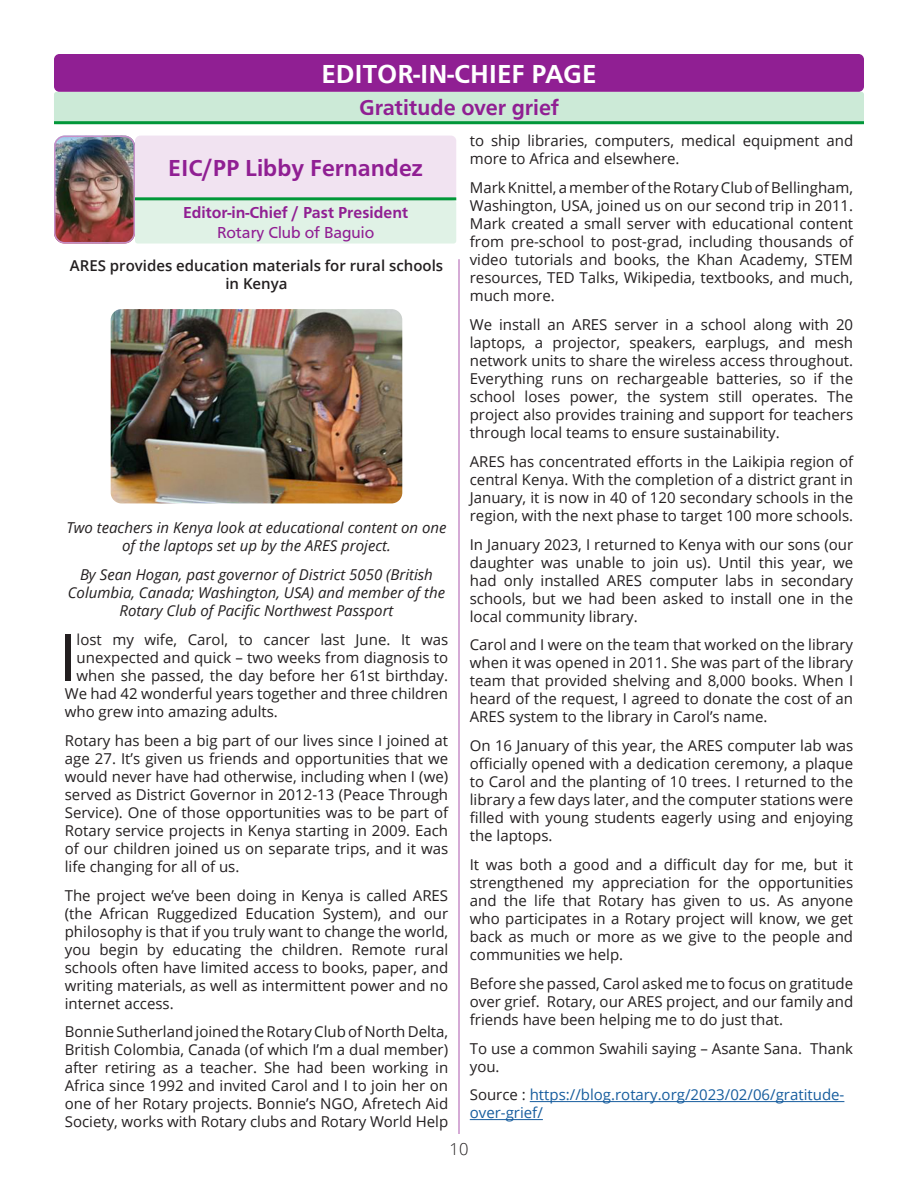
<style>
.page{position:relative;width:918px;height:1188px;background:#fff}
.page>*{position:absolute;margin:0;border:0;box-sizing:border-box;transform-origin:0 0}
.t1{font:65.4px "Open Sans";color:#231f20}
.t2{font:700 27px "Carto Gothic Std";color:#fff}
.t3{font:700 24px "Carto Gothic Std";color:#901f93}
.t4{font:700 22.5px "Carto Gothic Std";color:#901f93}
.t5{font:700 16.5px "Carto Gothic Std";color:#901f93}
.t6{font:16.5px "Carto Gothic Std";color:#901f93}
.t7{font:300 16.5px "Open Sans";color:#231f20}
.t8{font:15px/18px "Open Sans";color:#231f20;text-align:justify}
.t9{font:italic 15px/18px "Open Sans";color:#231f20;text-align:center}
.t10{font:15px/18px "Open Sans";color:#175d9e}
.t11{font:600 15px/18px "Open Sans";color:#231f20;text-align:center}
.s1{color:#231f20}
</style>
<div class="page">
<div style="left:54px;top:92px;width:810px;height:32px;background:#ccead7;border-radius:3px"></div>
<hr style="left:54px;top:121px;width:810px;height:3px;background:#019739">
<div style="left:54px;top:54px;width:810px;height:38px;background:#901f93;border-radius:5px"></div>
<div style="left:135px;top:136px;width:321px;height:64px;background:#f1e3f1;border-radius:5px"></div>
<div style="left:135px;top:200px;width:321px;height:44px;background:#e0f2e6;border-radius:3px"></div>
<hr style="left:135px;top:197px;width:321px;height:3px;background:#019739">
<img style="left:54px;top:136px;width:81px;height:105px">
<div style="left:54px;top:136px;width:81px;height:108px;border:2px solid #c78fc9;border-radius:10px"></div>
<hr style="left:530px;top:1101px;width:314px;height:1px;background:#175d9e">
<hr style="left:470px;top:1119px;width:73px;height:1px;background:#175d9e">
<hr style="left:458px;top:259px;width:2px;height:875px;background:#901f93">
<img style="left:111px;top:309px;width:291px;height:194px">
<p class="t2" style="left:326px;top:58px;width:267px">SECRETARY’S REPORT</p>
<p class="t2" style="left:321px;top:58px;width:277px">EDITOR-IN-CHIEF PAGE</p>
<p class="t4" style="left:359px;top:94px;width:201px">Gratitude over grief</p>
<p class="t3" style="left:168px;top:154px;width:256px">EIC/PP Libby Fernandez</p>
<p class="t5" style="left:183px;top:203px;width:226px">Editor-in-Chief / Past President</p>
<p class="t6" style="left:217px;top:223px;width:159px">Rotary Club of Baguio</p>
<p class="t11" style="left:70px;top:256px;width:375px">ARES provides education materials for rural schools in Kenya</p>
<p class="t9" style="left:66px;top:519px;width:382px">Two teachers in Kenya look at educational content on one of the laptops set up by the ARES project.</p>
<p class="t9" style="left:68px;top:565px;width:379px">By Sean Hogan, past governor of District 5050 (British<br>Columbia, Canada; Washington, USA) and member of the<br>Rotary Club of Pacific Northwest Passport</p>
<p class="t1" style="left:58px;top:613px;width:20px">I</p>
<p class="t8" style="left:77px;top:630px;width:373px">lost my wife, Carol, to cancer last June. It was</p>
<p class="t8" style="left:77px;top:648px;width:373px">unexpected and quick – two weeks from diagnosis to</p>
<p class="t8" style="left:77px;top:666px;width:373px">when she passed, the day before her 61st birthday.</p>
<p class="t8" style="left:65px;top:684px;width:385px">We had 42 wonderful years together and three children</p>
<p class="t8" style="left:65px;top:702px;width:215px">who grew into amazing adults.</p>
<p class="t8" style="left:65px;top:731px;width:385px">Rotary has been a big part of our lives since I joined at age 27. It’s given us friends and opportunities that we would never have had otherwise, including when I (we) served as District Governor in 2012-13 (Peace Through Service). One of those opportunities was to be part of Rotary service projects in Kenya starting in 2009. Each of our children joined us on separate trips, and it was life changing for all of us.</p>
<p class="t8" style="left:65px;top:886px;width:385px">The project we’ve been doing in Kenya is called ARES (the African Ruggedized Education System), and our philosophy is that if you truly want to change the world, you begin by educating the children. Remote rural schools often have limited access to books, paper, and writing materials, as well as intermittent power and no internet access.</p>
<p class="t8" style="left:65px;top:1023px;width:385px">Bonnie Sutherland joined the Rotary Club of North Delta, British Colombia, Canada (of which I’m a dual member) after retiring as a teacher. She had been working in Africa since 1992 and invited Carol and I to join her on one of her Rotary projects. Bonnie’s NGO, Afretech Aid Society, works with Rotary clubs and Rotary World Help</p>
<p class="t8" style="left:470px;top:132px;width:385px">to ship libraries, computers, medical equipment and more to Africa and elsewhere.</p>
<p class="t8" style="left:470px;top:178px;width:385px">Mark Knittel, a member of the Rotary Club of Bellingham, Washington, USA, joined us on our second trip in 2011.<br>Mark created a small server with educational content from pre-school to post-grad, including thousands of video tutorials and books, the Khan Academy, STEM resources, TED Talks, Wikipedia, textbooks, and much, much more.</p>
<p class="t8" style="left:470px;top:315px;width:385px">We install an ARES server in a school along with 20 laptops, a projector, speakers, earplugs, and mesh network units to share the wireless access throughout.<br>Everything runs on rechargeable batteries, so if the school loses power, the system still operates. The project also provides training and support for teachers through local teams to ensure sustainability.</p>
<p class="t8" style="left:470px;top:452px;width:385px">ARES has concentrated efforts in the Laikipia region of central Kenya. With the completion of a district grant in January, it is now in 40 of 120 secondary schools in the region, with the next phase to target 100 more schools.</p>
<p class="t8" style="left:470px;top:535px;width:385px">In January 2023, I returned to Kenya with our sons (our daughter was unable to join us). Until this year, we had only installed ARES computer labs in secondary schools, but we had been asked to install one in the local community library.</p>
<p class="t8" style="left:470px;top:636px;width:385px">Carol and I were on the team that worked on the library when it was opened in 2011. She was part of the library team that provided shelving and 8,000 books. When I heard of the request, I agreed to donate the cost of an ARES system to the library in Carol’s name.</p>
<p class="t8" style="left:470px;top:736px;width:385px">On 16 January of this year, the ARES computer lab was officially opened with a dedication ceremony, a plaque to Carol and the planting of 10 trees. I returned to the library a few days later, and the computer stations were filled with young students eagerly using and enjoying the laptops.</p>
<p class="t8" style="left:470px;top:855px;width:385px">It was both a good and a difficult day for me, but it strengthened my appreciation for the opportunities and the life that Rotary has given to us. As anyone who participates in a Rotary project will know, we get back as much or more as we give to the people and communities we help.</p>
<p class="t8" style="left:470px;top:974px;width:385px">Before she passed, Carol asked me to focus on gratitude over grief. Rotary, our ARES project, and our family and friends have been helping me to do just that.</p>
<p class="t8" style="left:470px;top:1039px;width:385px">To use a common Swahili saying – Asante Sana. Thank you.</p>
<p class="t10" style="left:470px;top:1086px;width:376px"><span class="s1">Source :</span> https://blog.rotary.org/2023/02/06/gratitude&shy;over-grief/</p>
<p class="t7" style="left:450px;top:1137px;width:20px">10</p>
</div>
